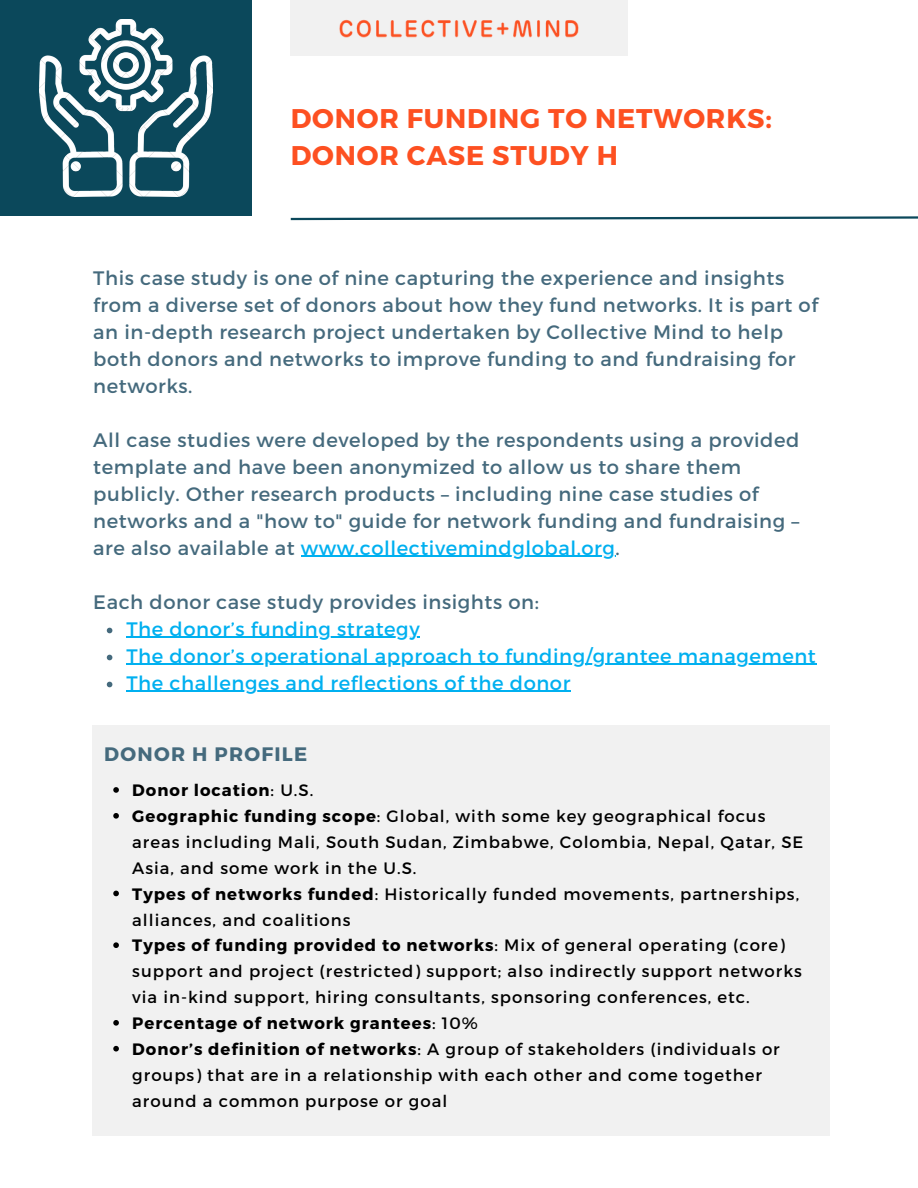
<style>
.page{position:relative;width:918px;height:1188px;background:#fff}
.page>*{position:absolute;margin:0;border:0;box-sizing:border-box;transform-origin:0 0}
.t1{font:700 27px/37.2px "Montserrat";letter-spacing:.03em;color:#fd5021}
.t2{font:19.5px/27px "Montserrat";letter-spacing:.03em;color:#456a7d}
.t3{font:19.5px/27px "Montserrat";letter-spacing:.03em;color:#00b0f0}
.t4{font:700 19.5px "Montserrat";letter-spacing:.065em;color:#456a7d}
.t5{font:16.5px/25.8px "Montserrat";letter-spacing:.06em;color:#000}
.s1{color:#00b0f0}
.s2{font-weight:700}
</style>
<div class="page">
<div style="left:0;top:0;width:252px;height:216px;background:#0b485b"></div>
<div style="left:92px;top:725px;width:737px;height:411px;background:#f1f1f1"></div>
<img style="left:39px;top:19px;width:173px;height:178px">
<div style="left:291px;top:0;width:336px;height:55px;background:#f1f1f1"></div>
<img style="left:339px;top:19px;width:240px;height:19px">
<svg style="left:107px;top:628px;width:5px;height:5px"></svg>
<hr style="left:126px;top:637px;width:294px;height:1px;background:#00b0f0">
<svg style="left:107px;top:655px;width:5px;height:5px"></svg>
<hr style="left:126px;top:664px;width:690px;height:1px;background:#00b0f0">
<svg style="left:107px;top:682px;width:5px;height:5px"></svg>
<hr style="left:126px;top:691px;width:445px;height:1px;background:#00b0f0">
<hr style="left:301px;top:556px;width:315px;height:1px;background:#00b0f0">
<svg style="left:113px;top:787px;width:6px;height:6px"></svg>
<svg style="left:113px;top:813px;width:6px;height:6px"></svg>
<svg style="left:113px;top:891px;width:6px;height:5px"></svg>
<svg style="left:113px;top:942px;width:6px;height:6px"></svg>
<svg style="left:113px;top:1020px;width:6px;height:6px"></svg>
<svg style="left:113px;top:1046px;width:6px;height:6px"></svg>
<svg style="left:290px;top:216px;width:628px;height:5px"></svg>
<h1 class="t1" style="left:291px;top:98px;width:483px">DONOR FUNDING TO NETWORKS:<br>DONOR CASE STUDY H</h1>
<p class="t2" style="left:93px;top:263px;width:726px">This case study is one of nine capturing the experience and insights from a diverse set of donors about how they fund networks. It is part of an in-depth research project undertaken by Collective Mind to help both donors and networks to improve funding to and fundraising for networks.</p>
<p class="t2" style="left:93px;top:425px;width:708px">All case studies were developed by the respondents using a provided template and have been anonymized to allow us to share them publicly. Other research products – including nine case studies of networks and a "how to" guide for network funding and fundraising – are also available at <span class="s1">www.collectivemindglobal.org</span>.</p>
<p class="t2" style="left:93px;top:587px;width:447px">Each donor case study provides insights on:</p>
<p class="t3" style="left:126px;top:614px;width:691px">The donor’s funding strategy<br>The donor’s operational approach to funding/grantee management<br>The challenges and reflections of the donor</p>
<p class="t4" style="left:104px;top:741px;width:204px">DONOR H PROFILE</p>
<p class="t5" style="left:132px;top:777px;width:673px"><span class="s2">Donor location</span>: U.S.<br><span class="s2">Geographic funding scope</span>: Global, with some key geographical focus areas including Mali, South Sudan, Zimbabwe, Colombia, Nepal, Qatar, SE Asia, and some work in the U.S.<br><span class="s2">Types of networks funded</span>: Historically funded movements, partnerships, alliances, and coalitions<br><span class="s2">Types of funding provided to networks</span>: Mix of general operating (core) support and project (restricted) support; also indirectly support networks via in-kind support, hiring consultants, sponsoring conferences, etc.<br><span class="s2">Percentage of network grantees</span>: 10%<br><span class="s2">Donor’s definition of networks</span>: A group of stakeholders (individuals or groups) that are in a relationship with each other and come together around a common purpose or goal</p>
</div>
